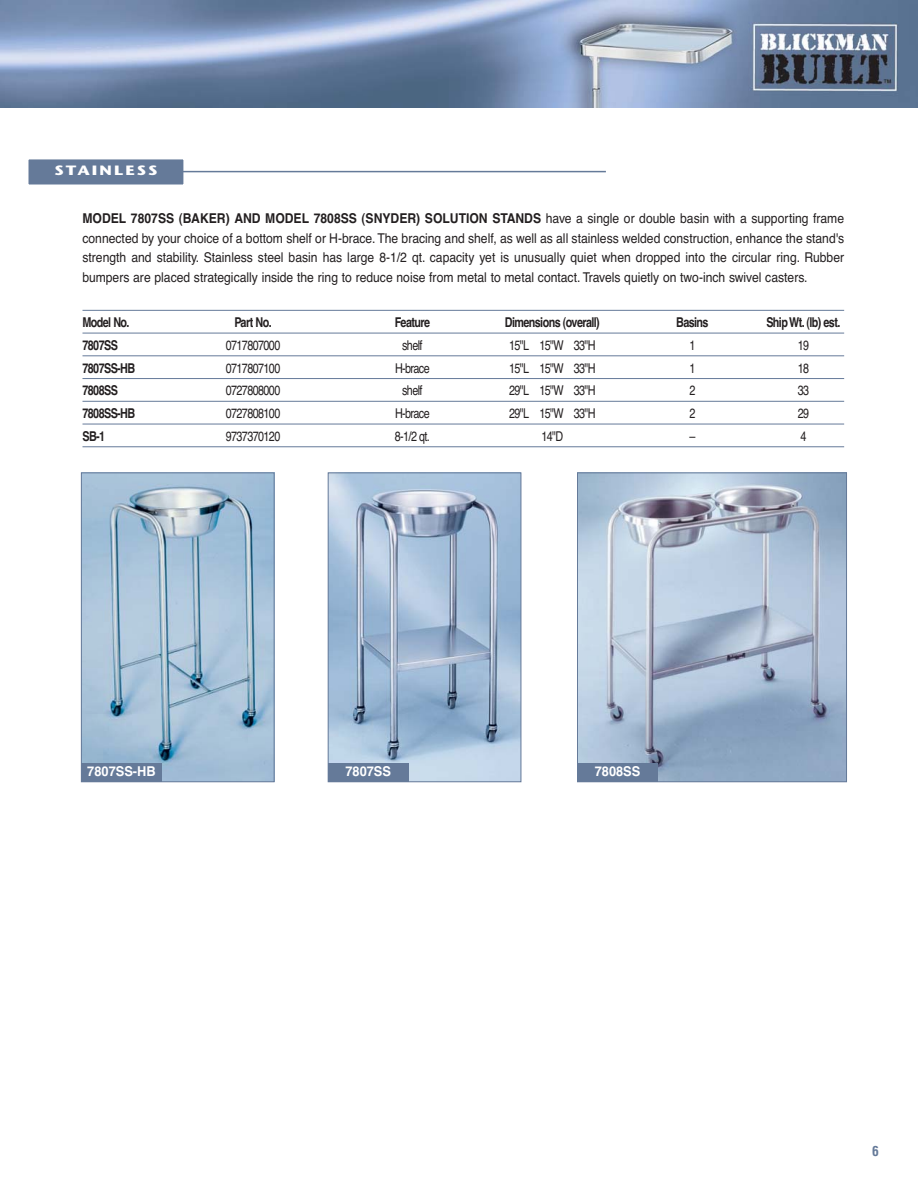
<style>
.page{position:relative;width:918px;height:1188px;background:#fff}
.page>*{position:absolute;margin:0;border:0;box-sizing:border-box;transform-origin:0 0}
.t1{font:13.5px/19.5px "Helvetica";letter-spacing:-.055em;color:#231f20;text-align:justify;scale:.9 1}
.t2{font:13.5px "Helvetica";letter-spacing:-.055em;color:#231f20;scale:.8 1}
.t3{font:700 13.5px "Helvetica";letter-spacing:-.055em;color:#231f20;scale:.8 1}
.t4{font:700 13.5px "Helvetica";color:#fff;scale:.95 1}
.t5{font:700 13.5px "Stone Sans";letter-spacing:.125em;color:#fff;scale:1.24 1}
.t6{font:700 condensed 13.5px "Helvetica";color:#657a99}
.s1{font-weight:700}
</style>
<div class="page">
<img style="left:0;top:0;width:918px;height:108px">
<img style="left:83px;top:474px;width:190px;height:306px">
<div style="left:81px;top:472px;width:194px;height:310px;border:1px solid #657a99"></div>
<hr style="left:82px;top:310px;width:762px;height:1px;background:#657a99">
<hr style="left:82px;top:333px;width:762px;height:1px;background:#657a99">
<hr style="left:82px;top:355px;width:762px;height:1px;background:#657a99">
<hr style="left:82px;top:378px;width:762px;height:1px;background:#657a99">
<hr style="left:82px;top:401px;width:762px;height:1px;background:#657a99">
<hr style="left:82px;top:424px;width:762px;height:1px;background:#657a99">
<hr style="left:82px;top:446px;width:762px;height:1px;background:#657a99">
<img style="left:330px;top:474px;width:189px;height:306px">
<div style="left:328px;top:472px;width:193px;height:310px;border:1px solid #657a99"></div>
<img style="left:579px;top:474px;width:266px;height:306px">
<div style="left:577px;top:472px;width:270px;height:310px;border:1px solid #657a99"></div>
<div style="left:28px;top:159px;width:156px;height:26px;background:#657a99"></div>
<div style="left:27px;top:158px;width:158px;height:28px;border:2px solid #fff"></div>
<hr style="left:171px;top:171px;width:435px;height:1px;background:#657a99">
<div style="left:81px;top:764px;width:81px;height:18px;background:#657a99"></div>
<div style="left:328px;top:764px;width:81px;height:18px;background:#657a99"></div>
<div style="left:577px;top:764px;width:81px;height:18px;background:#657a99"></div>
<p class="t5" style="left:54px;top:165px;width:85px">STAINLESS</p>
<p class="t1" style="left:82px;top:210px;width:848px"><span class="s1">MODEL 7807SS (BAKER) AND MODEL 7808SS (SNYDER) SOLUTION STANDS</span> have a single or double basin with a supporting frame connected by your choice of a bottom shelf or H-brace. The bracing and shelf, as well as all stainless welded construction, enhance the stand's strength and stability. Stainless steel basin has large 8-1/2 qt. capacity yet is unusually quiet when dropped into the circular ring. Rubber bumpers are placed strategically inside the ring to reduce noise from metal to metal contact. Travels quietly on two-inch swivel casters.</p>
<p class="t3" style="left:82px;top:317px;width:60px">Model No.</p>
<p class="t3" style="left:234px;top:317px;width:48px">Part No.</p>
<p class="t3" style="left:395px;top:317px;width:46px">Feature</p>
<p class="t3" style="left:505px;top:317px;width:120px">Dimensions (overall)</p>
<p class="t3" style="left:676px;top:317px;width:42px">Basins</p>
<p class="t3" style="left:766px;top:317px;width:94px">Ship Wt. (lb) est.</p>
<p class="t3" style="left:82px;top:340px;width:46px">7807SS</p>
<p class="t2" style="left:226px;top:340px;width:70px">0717807000</p>
<p class="t2" style="left:402px;top:340px;width:27px">shelf</p>
<p class="t2" style="left:509px;top:340px;width:110px">15"L 15"W 33"H</p>
<p class="t2" style="left:689px;top:340px;width:9px">1</p>
<p class="t2" style="left:798px;top:340px;width:16px">19</p>
<p class="t3" style="left:82px;top:363px;width:68px">7807SS-HB</p>
<p class="t2" style="left:226px;top:363px;width:70px">0717807100</p>
<p class="t2" style="left:395px;top:363px;width:45px">H-brace</p>
<p class="t2" style="left:509px;top:363px;width:110px">15"L 15"W 33"H</p>
<p class="t2" style="left:689px;top:363px;width:9px">1</p>
<p class="t2" style="left:798px;top:363px;width:16px">18</p>
<p class="t3" style="left:82px;top:386px;width:46px">7808SS</p>
<p class="t2" style="left:226px;top:386px;width:70px">0727808000</p>
<p class="t2" style="left:402px;top:386px;width:27px">shelf</p>
<p class="t2" style="left:509px;top:386px;width:110px">29"L 15"W 33"H</p>
<p class="t2" style="left:689px;top:386px;width:9px">2</p>
<p class="t2" style="left:798px;top:386px;width:16px">33</p>
<p class="t3" style="left:82px;top:408px;width:68px">7808SS-HB</p>
<p class="t2" style="left:226px;top:408px;width:70px">0727808100</p>
<p class="t2" style="left:395px;top:408px;width:45px">H-brace</p>
<p class="t2" style="left:509px;top:408px;width:110px">29"L 15"W 33"H</p>
<p class="t2" style="left:689px;top:408px;width:9px">2</p>
<p class="t2" style="left:798px;top:408px;width:16px">29</p>
<p class="t3" style="left:82px;top:431px;width:30px">SB-1</p>
<p class="t2" style="left:226px;top:431px;width:70px">9737370120</p>
<p class="t2" style="left:395px;top:431px;width:45px">8-1/2 qt.</p>
<p class="t2" style="left:541px;top:431px;width:29px">14"D</p>
<p class="t2" style="left:689px;top:431px;width:9px">–</p>
<p class="t2" style="left:800px;top:431px;width:9px">4</p>
<p class="t4" style="left:87px;top:767px;width:74px">7807SS-HB</p>
<p class="t4" style="left:345px;top:767px;width:50px">7807SS</p>
<p class="t4" style="left:595px;top:767px;width:50px">7808SS</p>
<p class="t6" style="left:872px;top:1145px;width:8px">6</p>
</div>
